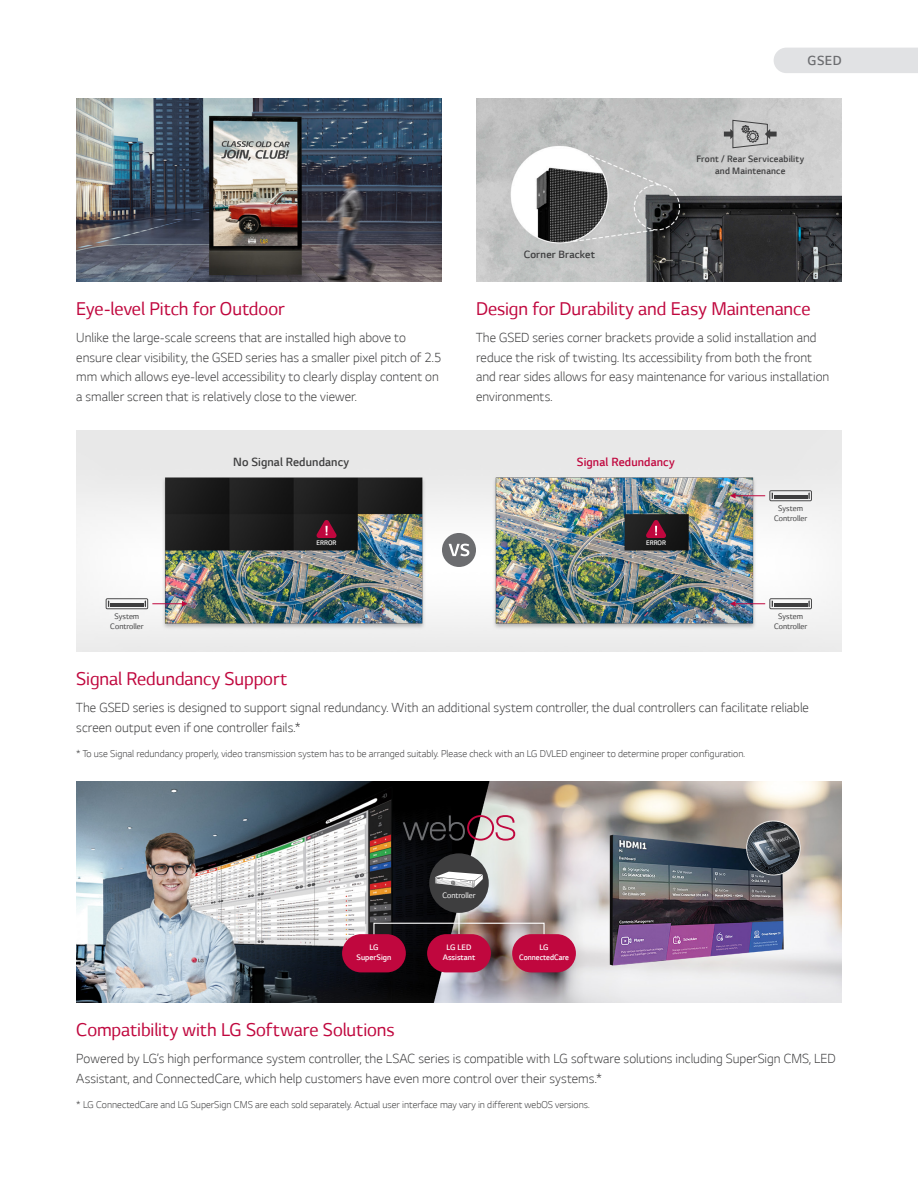
<style>
.page{position:relative;width:918px;height:1188px;background:#fff}
.page>*{position:absolute;margin:0;border:0;box-sizing:border-box;transform-origin:0 0}
.t1{font:21px "LG Smart";letter-spacing:-.005em;color:#c0073e}
.t2{font:300 15px/19.5px "LG Smart";letter-spacing:.005em;color:#3e3e3f}
.t3{font:300 15px "LG Smart";color:#6c6d70}
.t4{font:300 13.5px "LG Smart";letter-spacing:.01em;color:#3e3e3f}
.정규{font:300 13.5px "LG Smart";letter-spacing:.01em;color:#c0073e}
.t5{font:300 12px "LG Smart";letter-spacing:.015em;color:#3e3e3f}
.t6{font:300 11.25px "LG Smart";color:#3e3e3f}
.t7{font:300 10.5px "LG Smart";letter-spacing:.015em;color:#3e3e3f}
.t8{font:9px/10.5px "LG Smart";color:#3e3e3f;text-align:center}
.t9{font:300 9px "LG Smart";color:#fff}
.t10{font:300 9px "LG Smart";color:#fff;scale:.95 1}
.t11{font:9px "LG Smart";color:#fff}
.t12{font:300 7.5px "LG Smart";color:#fff}
</style>
<div class="page">
<div style="left:774px;top:48px;width:144px;height:25px;background:#e1e2e4"></div>
<img style="left:76px;top:99px;width:366px;height:182px">
<img style="left:76px;top:781px;width:766px;height:221px">
<svg style="left:364px;top:914px;width:189px;height:29px;background:#5c514e"></svg>
<div style="left:373px;top:923px;width:172px;height:13px;border:1px solid #fff"></div>
<div style="left:342px;top:934px;width:64px;height:38px;background:#c0073e;border-radius:19px"></div>
<div style="left:512px;top:934px;width:64px;height:38px;background:#c0073e;border-radius:19px"></div>
<svg style="left:449px;top:911px;width:20px;height:23px"></svg>
<hr style="left:458px;top:900px;width:2px;height:34px;background:#fff">
<div style="left:429px;top:853px;width:60px;height:60px;background:#3e3e3f;border-radius:50%"></div>
<svg style="left:435px;top:872px;width:48px;height:16px"></svg>
<div style="left:427px;top:934px;width:64px;height:38px;background:#c0073e;border-radius:19px"></div>
<svg style="left:403px;top:815px;width:112px;height:26px;background:#5b4b4f"></svg>
<img style="left:76px;top:430px;width:766px;height:221px">
<svg style="left:316px;top:520px;width:21px;height:18px"></svg>
<svg style="left:645px;top:520px;width:22px;height:18px"></svg>
<div style="left:442px;top:533px;width:34px;height:34px;background:#6c6d70;border-radius:50%"></div>
<svg style="left:449px;top:544px;width:20px;height:12px"></svg>
<svg style="left:769px;top:490px;width:43px;height:11px"></svg>
<hr style="left:774px;top:495px;width:34px;height:1px;background:#3e3e3f">
<hr style="left:774px;top:496px;width:34px;height:1px;background:#3e3e3f">
<hr style="left:774px;top:497px;width:34px;height:1px;background:#3e3e3f">
<hr style="left:774px;top:499px;width:34px;height:1px;background:#3e3e3f">
<svg style="left:730px;top:493px;width:6px;height:6px"></svg>
<hr style="left:732px;top:495px;width:33px;height:1px;background:#c0073e">
<svg style="left:769px;top:598px;width:43px;height:11px"></svg>
<hr style="left:774px;top:603px;width:34px;height:1px;background:#3e3e3f">
<hr style="left:774px;top:604px;width:34px;height:1px;background:#3e3e3f">
<hr style="left:774px;top:605px;width:34px;height:1px;background:#3e3e3f">
<hr style="left:774px;top:607px;width:34px;height:1px;background:#3e3e3f">
<svg style="left:730px;top:601px;width:6px;height:6px"></svg>
<hr style="left:732px;top:603px;width:33px;height:1px;background:#c0073e">
<svg style="left:106px;top:598px;width:42px;height:11px"></svg>
<hr style="left:110px;top:603px;width:34px;height:1px;background:#3e3e3f">
<hr style="left:110px;top:604px;width:34px;height:1px;background:#3e3e3f">
<hr style="left:110px;top:605px;width:34px;height:1px;background:#3e3e3f">
<hr style="left:110px;top:607px;width:34px;height:1px;background:#3e3e3f">
<svg style="left:182px;top:601px;width:6px;height:6px"></svg>
<hr style="left:152px;top:603px;width:33px;height:1px;background:#c0073e">
<img style="left:476px;top:99px;width:366px;height:182px">
<svg style="left:724px;top:119px;width:53px;height:30px;background:#adadad"></svg>
<p class="t3" style="left:808px;top:52px;width:36px">GSED</p>
<p class="t1" style="left:76px;top:298px;width:210px">Eye-level Pitch for Outdoor</p>
<p class="t2" style="left:76px;top:328px;width:367px">Unlike the large-scale screens that are installed high above to ensure clear visibility, the GSED series has a smaller pixel pitch of 2.5 mm which allows eye-level accessibility to clearly display content on a smaller screen that is relatively close to the viewer.</p>
<p class="t5" style="left:524px;top:248px;width:73px">Corner Bracket</p>
<p class="t7" style="left:696px;top:153px;width:109px">Front / Rear Serviceability</p>
<p class="t7" style="left:715px;top:166px;width:72px">and Maintenance</p>
<p class="t1" style="left:476px;top:298px;width:336px">Design for Durability and Easy Maintenance</p>
<p class="t2" style="left:476px;top:328px;width:355px">The GSED series corner brackets provide a solid installation and reduce the risk of twisting. Its accessibility from both the front and rear sides allows for easy maintenance for various installation environments.</p>
<p class="t8" style="left:110px;top:611px;width:35px">System<br>Controller</p>
<p class="t4" style="left:233px;top:455px;width:118px">No Signal Redundancy</p>
<p class="정규" style="left:577px;top:455px;width:99px">Signal Redundancy</p>
<p class="t12" style="left:317px;top:539px;width:21px">ERROR</p>
<p class="t12" style="left:646px;top:539px;width:21px">ERROR</p>
<p class="t8" style="left:774px;top:503px;width:35px">System<br>Controller</p>
<p class="t8" style="left:774px;top:611px;width:35px">System<br>Controller</p>
<p class="t1" style="left:76px;top:668px;width:212px">Signal Redundancy Support</p>
<p class="t2" style="left:76px;top:698px;width:734px">The GSED series is designed to support signal redundancy. With an additional system controller, the dual controllers can facilitate reliable screen output even if one controller fails.*</p>
<p class="t6" style="left:76px;top:748px;width:670px">* To use Signal redundancy properly, video transmission system has to be arranged suitably. Please check with an LG DVLED engineer to determine proper configuration.</p>
<p class="t9" style="left:369px;top:942px;width:11px">LG</p>
<p class="t9" style="left:357px;top:953px;width:36px">SuperSign</p>
<p class="t11" style="left:442px;top:890px;width:35px">Controller</p>
<p class="t9" style="left:447px;top:942px;width:26px">LG LED</p>
<p class="t9" style="left:443px;top:953px;width:34px">Assistant</p>
<p class="t9" style="left:539px;top:942px;width:11px">LG</p>
<p class="t10" style="left:519px;top:953px;width:54px">ConnectedCare</p>
<p class="t1" style="left:76px;top:1018px;width:320px">Compatibility with LG Software Solutions</p>
<p class="t2" style="left:76px;top:1049px;width:761px">Powered by LG’s high performance system controller, the LSAC series is compatible with LG software solutions including SuperSign CMS, LED<br>Assistant, and ConnectedCare, which help customers have even more control over their systems.*</p>
<p class="t6" style="left:76px;top:1098px;width:515px">* LG ConnectedCare and LG SuperSign CMS are each sold separately. Actual user interface may vary in different webOS versions.</p>
</div>
